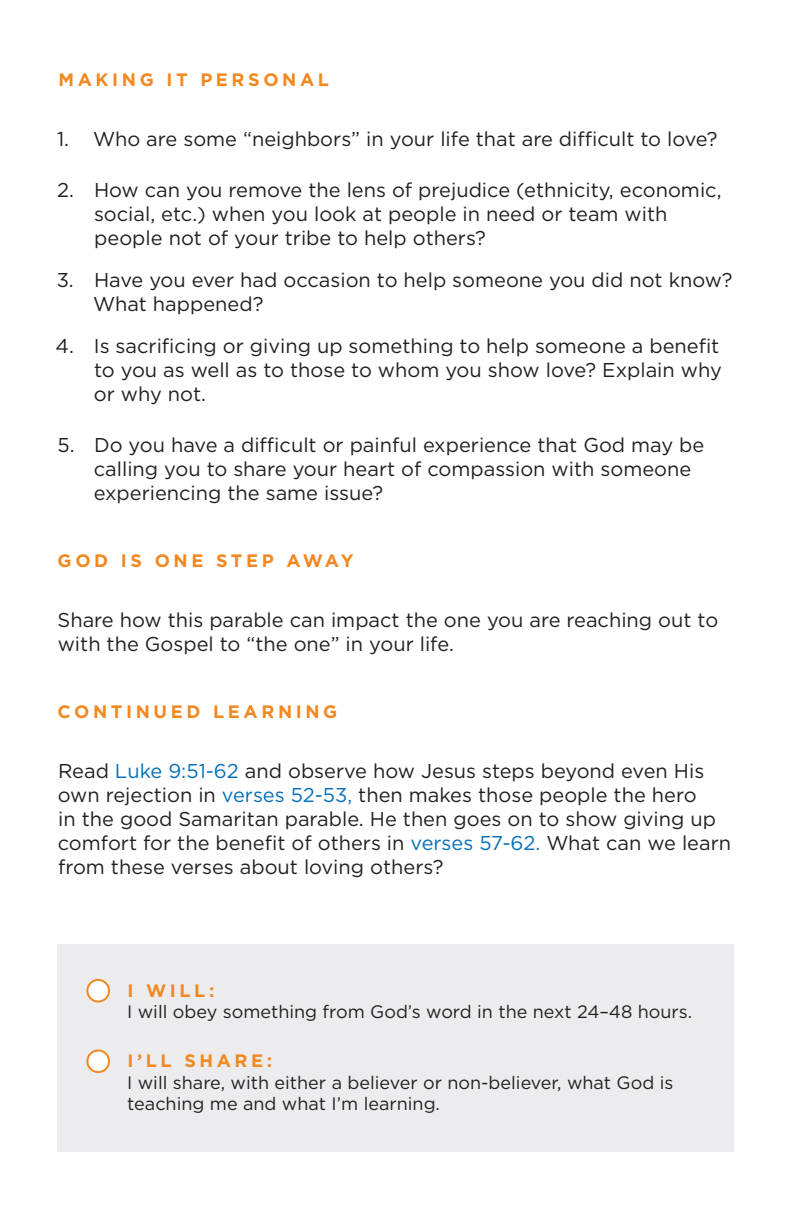
<style>
.page{position:relative;width:792px;height:1224px;background:#fff}
.page>*{position:absolute;margin:0;border:0;box-sizing:border-box;transform-origin:0 0}
.t1{font:20px/24px "Gotham";color:#231f20}
.t2{font:18px/21.6px "Gotham";color:#231f20}
.t3{font:700 18px "Gotham";letter-spacing:.2em;color:#f08921}
.s1{color:#0770ba}
</style>
<div class="page">
<div style="left:58px;top:944px;width:676px;height:208px;background:#ececee"></div>
<div style="left:87px;top:980px;width:22px;height:22px;background:#fff;border-radius:50%"></div>
<div style="left:86px;top:979px;width:24px;height:24px;border:2px solid #f08921;border-radius:50%"></div>
<div style="left:87px;top:1050px;width:22px;height:22px;background:#fff;border-radius:50%"></div>
<div style="left:86px;top:1049px;width:24px;height:24px;border:2px solid #f08921;border-radius:50%"></div>
<p class="t3" style="left:58px;top:68px;width:272px">MAKING IT PERSONAL</p>
<p class="t1" style="left:57px;top:127px;width:662px">1. Who are some “neighbors” in your life that are difficult to love?</p>
<p class="t1" style="left:94px;top:178px;width:629px;text-indent:-37px">2. How can you remove the lens of prejudice (ethnicity, economic, social, etc.) when you look at people in need or team with people not of your tribe to help others?</p>
<p class="t1" style="left:93px;top:268px;width:641px;text-indent:-36px">3. Have you ever had occasion to help someone you did not know?<br>What happened?</p>
<p class="t1" style="left:94px;top:334px;width:630px;text-indent:-38px">4. Is sacrificing or giving up something to help someone a benefit to you as well as to those to whom you show love? Explain why or why not.</p>
<p class="t1" style="left:94px;top:433px;width:612px;text-indent:-36px">5. Do you have a difficult or painful experience that God may be calling you to share your heart of compassion with someone experiencing the same issue?</p>
<p class="t3" style="left:58px;top:549px;width:297px">GOD IS ONE STEP AWAY</p>
<p class="t1" style="left:58px;top:607px;width:662px">Share how this parable can impact the one you are reaching out to with the Gospel to “the one” in your life.</p>
<p class="t3" style="left:58px;top:699px;width:281px">CONTINUED LEARNING</p>
<p class="t1" style="left:58px;top:758px;width:675px">Read <span class="s1">Luke 9:51-62</span> and observe how Jesus steps beyond even His own rejection in <span class="s1">verses 52-53,</span> then makes those people the hero<br>in the good Samaritan parable. He then goes on to show giving up comfort for the benefit of others in <span class="s1">verses 57-62.</span> What can we learn from these verses about loving others?</p>
<p class="t3" style="left:127px;top:978px;width:88px">I WILL:</p>
<p class="t2" style="left:127px;top:1001px;width:567px">I will obey something from God’s word in the next 24–48 hours.</p>
<p class="t3" style="left:127px;top:1049px;width:146px">I’LL SHARE:</p>
<p class="t2" style="left:127px;top:1071px;width:548px">I will share, with either a believer or non-believer, what God is teaching me and what I’m learning.</p>
</div>
